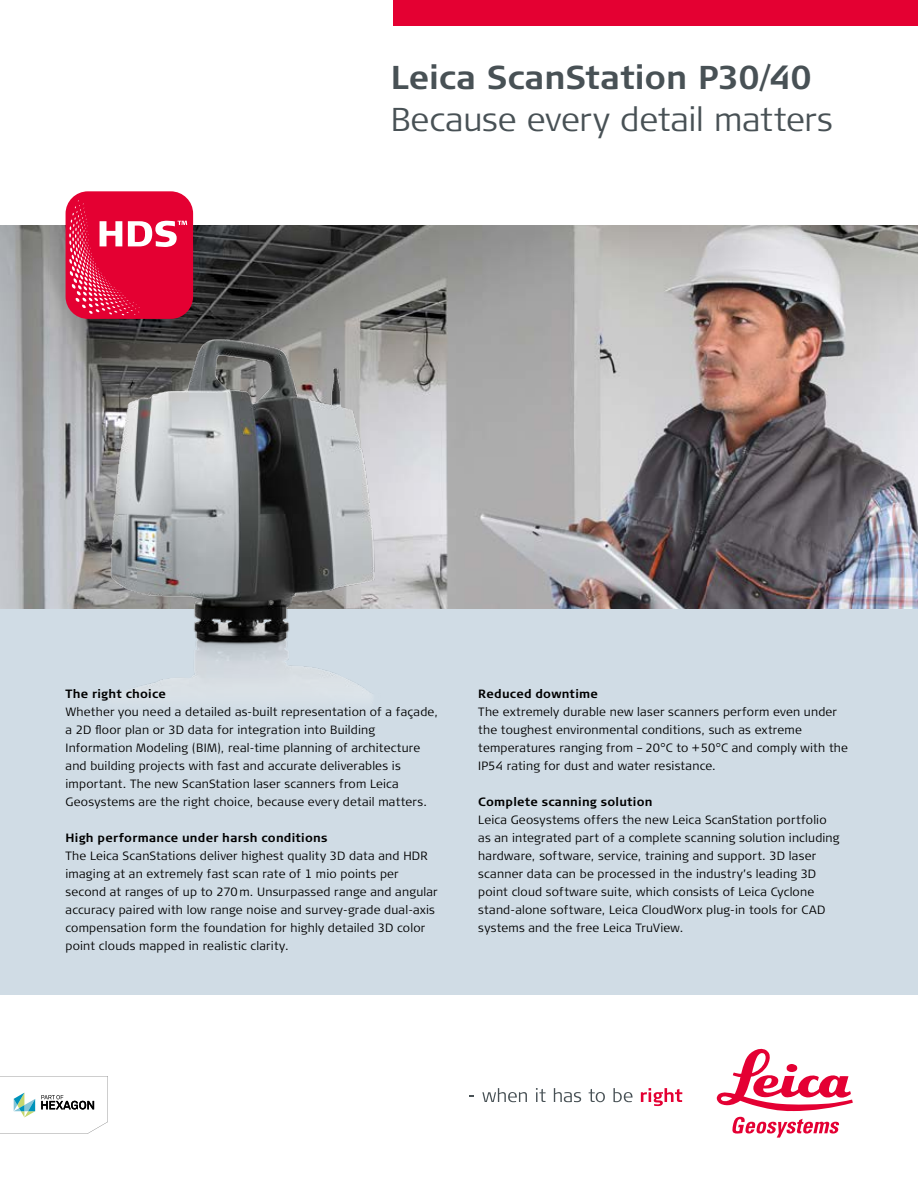
<style>
.page{position:relative;width:918px;height:1188px;background:#fff}
.page>*{position:absolute;margin:0;border:0;box-sizing:border-box;transform-origin:0 0}
.t1{font:300 33px "Signa Column";letter-spacing:-.005em;color:#485155}
.t2{font:700 33px "Signa Column";letter-spacing:-.005em;color:#485155}
.t3{font:300 12px/18px "Signa Column";letter-spacing:.015em;color:#000}
.t4{font:700 12px "Signa Column";letter-spacing:.02em;color:#000}
</style>
<div class="page">
<div style="left:0;top:608px;width:918px;height:387px;background:#d0dce5"></div>
<img style="left:0;top:225px;width:918px;height:383px">
<svg style="left:482px;top:1088px;width:45px;height:14px"></svg>
<svg style="left:536px;top:1088px;width:10px;height:14px"></svg>
<svg style="left:554px;top:1088px;width:27px;height:14px"></svg>
<svg style="left:589px;top:1089px;width:16px;height:13px"></svg>
<svg style="left:613px;top:1088px;width:20px;height:14px"></svg>
<svg style="left:641px;top:1088px;width:41px;height:18px"></svg>
<svg style="left:717px;top:1049px;width:135px;height:62px"></svg>
<svg style="left:732px;top:1117px;width:108px;height:21px"></svg>
<svg style="left:0;top:1076px;width:108px;height:58px"></svg>
<img style="left:86px;top:316px;width:312px;height:382px">
<div style="left:394px;top:0;width:524px;height:26px;background:#e40032"></div>
<div style="left:66px;top:191px;width:127px;height:128px;background:#e40032;border-radius:22px"></div>
<svg style="left:69px;top:200px;width:118px;height:115px"></svg>
<h1 class="t2" style="left:391px;top:57px;width:423px">Leica ScanStation P30/40</h1>
<h1 class="t1" style="left:391px;top:99px;width:444px">Because every detail matters</h1>
<p class="t4" style="left:66px;top:686px;width:102px">The right choice</p>
<p class="t3" style="left:66px;top:703px;width:374px">Whether you need a detailed as-built representation of a façade, a 2D floor plan or 3D data for integration into Building Information Modeling (BIM), real-time planning of architecture and building projects with fast and accurate deliverables is important. The new ScanStation laser scanners from Leica Geosystems are the right choice, because every detail matters.</p>
<p class="t4" style="left:66px;top:830px;width:264px">High performance under harsh conditions</p>
<p class="t3" style="left:66px;top:847px;width:374px">The Leica ScanStations deliver highest quality 3D data and HDR imaging at an extremely fast scan rate of 1 mio points per second at ranges of up to 270m. Unsurpassed range and angular accuracy paired with low range noise and survey-grade dual-axis compensation form the foundation for highly detailed 3D color point clouds mapped in realistic clarity.</p>
<p class="t4" style="left:478px;top:686px;width:121px">Reduced downtime</p>
<p class="t3" style="left:478px;top:703px;width:371px">The extremely durable new laser scanners perform even under the toughest environmental conditions, such as extreme temperatures ranging from –20°C to +50°C and comply with the IP54 rating for dust and water resistance.</p>
<p class="t4" style="left:478px;top:794px;width:176px">Complete scanning solution</p>
<p class="t3" style="left:478px;top:811px;width:363px">Leica Geosystems offers the new Leica ScanStation portfolio as an integrated part of a complete scanning solution including hardware, software, service, training and support. 3D laser scanner data can be processed in the industry’s leading 3D point cloud software suite, which consists of Leica Cyclone stand-alone software, Leica CloudWorx plug-in tools for CAD systems and the free Leica TruView.</p>
</div>
